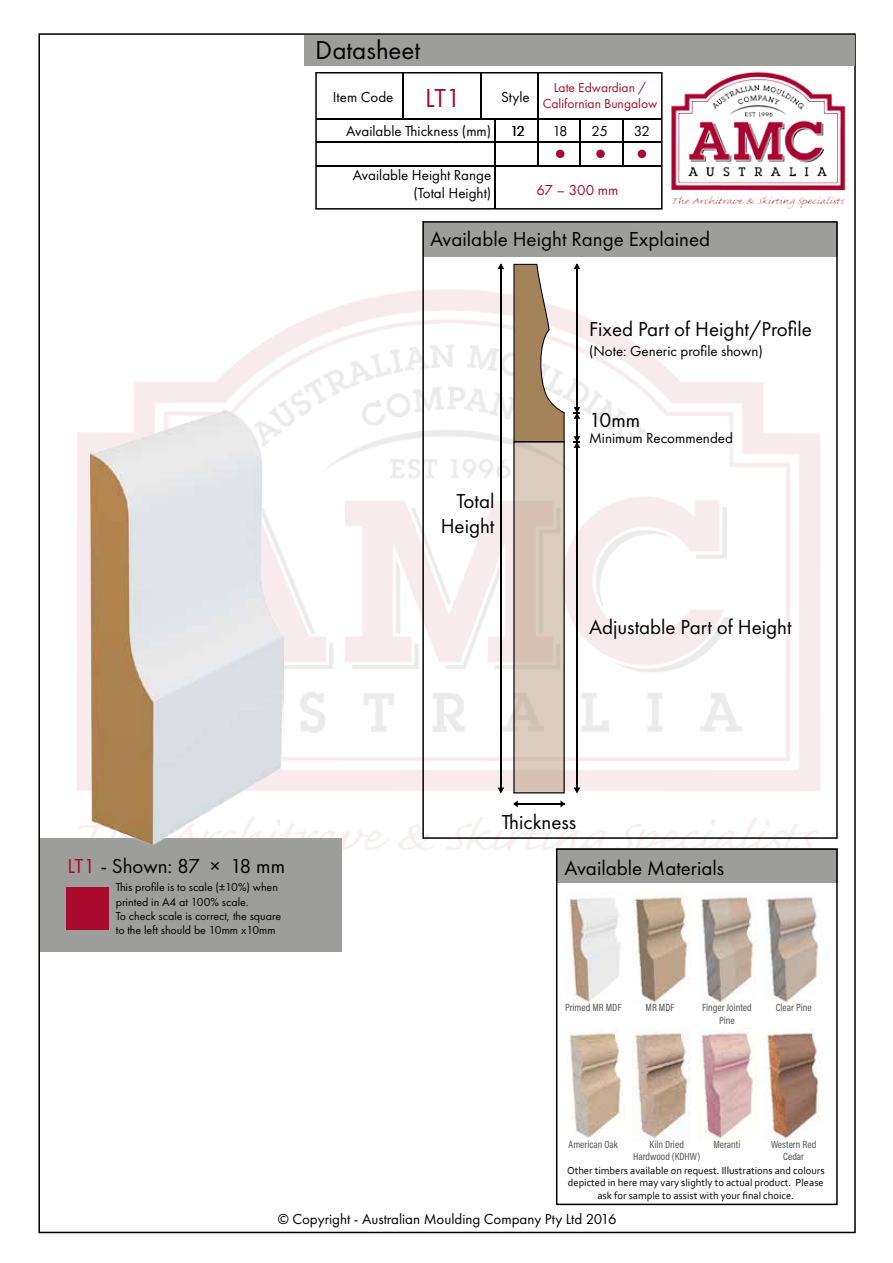
<style>
.page{position:relative;width:893px;height:1263px;background:#fff}
.page>*{position:absolute;margin:0;border:0;box-sizing:border-box;transform-origin:0 0}
.t1{font:27px "Futura PT";color:#000}
.t2{font:27px "Futura PT";color:#a90a2e}
.t3{font:21px/25.2px "Futura PT";color:#000;text-align:right}
.t4{font:15px/18px "Futura PT";color:#000;text-align:right}
.t5{font:15px "Futura PT";color:#a90a2e}
.t6{font:13.5px "Futura PT";color:#a90a2e}
.t7{font:12px/14.4px "Futura PT";color:#000}
.t8{font:10.5px/12.6px "Corbel";color:#000;text-align:center}
.t9{font:10.5px/12.6px "Acumin Pro Cond";color:#525251;text-align:center}
.s1{color:#a90a2e}
</style>
<div class="page">
<img style="left:77px;top:268px;width:754px;height:615px">
<img style="left:699px;top:1028px;width:57px;height:111px">
<img style="left:567px;top:1028px;width:54px;height:110px">
<img style="left:633px;top:1028px;width:57px;height:111px">
<img style="left:765px;top:1028px;width:57px;height:111px">
<img style="left:633px;top:892px;width:57px;height:112px">
<img style="left:699px;top:896px;width:55px;height:107px">
<img style="left:765px;top:896px;width:54px;height:107px">
<div style="left:40px;top:838px;width:302px;height:113px;background:#9d9d9c"></div>
<img style="left:91px;top:409px;width:193px;height:435px">
<div style="left:66px;top:887px;width:43px;height:42px;background:#a90a2e"></div>
<div style="left:424px;top:223px;width:414px;height:34px;background:#9d9d9c"></div>
<div style="left:556px;top:848px;width:282px;height:34px;background:#9d9d9c"></div>
<div style="left:304px;top:35px;width:550px;height:31px;background:#9d9d9c"></div>
<svg style="left:315px;top:72px;width:348px;height:138px"></svg>
<hr style="left:316px;top:118px;width:346px;height:1px;background:#000">
<hr style="left:316px;top:141px;width:346px;height:2px;background:#000">
<hr style="left:316px;top:165px;width:346px;height:1px;background:#000">
<hr style="left:402px;top:73px;width:2px;height:46px;background:#000">
<hr style="left:480px;top:73px;width:1px;height:46px;background:#000">
<hr style="left:494px;top:118px;width:2px;height:91px;background:#000">
<hr style="left:537px;top:118px;width:1px;height:48px;background:#000">
<hr style="left:579px;top:119px;width:2px;height:47px;background:#000">
<hr style="left:622px;top:118px;width:1px;height:48px;background:#000">
<hr style="left:537px;top:73px;width:1px;height:46px;background:#000">
<div style="left:556px;top:150px;width:8px;height:8px;background:#a90a2e;border-radius:50%"></div>
<div style="left:596px;top:150px;width:9px;height:8px;background:#a90a2e;border-radius:50%"></div>
<div style="left:638px;top:150px;width:8px;height:8px;background:#a90a2e;border-radius:50%"></div>
<img style="left:671px;top:71px;width:175px;height:138px">
<svg style="left:513px;top:263px;width:52px;height:178px"></svg>
<hr style="left:500px;top:264px;width:1px;height:528px;background:#000">
<svg style="left:498px;top:263px;width:6px;height:6px"></svg>
<svg style="left:498px;top:787px;width:6px;height:6px"></svg>
<svg style="left:574px;top:787px;width:6px;height:6px"></svg>
<svg style="left:574px;top:436px;width:6px;height:12px"></svg>
<svg style="left:574px;top:407px;width:6px;height:12px"></svg>
<hr style="left:514px;top:803px;width:50px;height:1px;background:#000">
<svg style="left:560px;top:800px;width:5px;height:7px"></svg>
<svg style="left:513px;top:800px;width:5px;height:7px"></svg>
<div style="left:514px;top:442px;width:50px;height:351px;background:#d9ccbc"></div>
<hr style="left:576px;top:264px;width:1px;height:528px;background:#000">
<svg style="left:574px;top:263px;width:6px;height:6px"></svg>
<img style="left:568px;top:897px;width:52px;height:105px">
<div style="left:556px;top:848px;width:282px;height:357px;border:2px solid #000"></div>
<div style="left:422px;top:221px;width:416px;height:618px;border:2px solid #000"></div>
<h1 class="t1" style="left:315px;top:34px;width:106px">Datasheet</h1>
<p class="t6" style="left:554px;top:79px;width:94px">Late Edwardian /</p>
<h1 class="t2" style="left:425px;top:82px;width:38px">LT1</h1>
<p class="t6" style="left:543px;top:96px;width:116px">Californian Bungalow</p>
<p class="t4" style="left:346px;top:122px;width:147px">Available Thickness (mm)</p>
<p class="t4" style="left:333px;top:88px;width:62px">Item Code</p>
<p class="t4" style="left:501px;top:88px;width:30px">Style</p>
<p class="t4" style="left:553px;top:122px;width:17px">18</p>
<p class="t4" style="left:591px;top:122px;width:18px">25</p>
<p class="t4" style="left:634px;top:122px;width:18px">32</p>
<p class="t4" style="left:510px;top:122px;width:16px">12</p>
<p class="t4" style="left:353px;top:166px;width:140px">Available Height Range (Total Height)</p>
<p class="t5" style="left:536px;top:181px;width:83px">67 – 300 mm</p>
<h2 class="t3" style="left:430px;top:226px;width:282px">Available Height Range Explained</h2>
<h2 class="t3" style="left:589px;top:316px;width:224px">Fixed Part of Height/Profile</h2>
<p class="t4" style="left:589px;top:342px;width:175px">(Note: Generic profile shown)</p>
<h2 class="t3" style="left:589px;top:407px;width:53px">10mm</h2>
<h2 class="t3" style="left:67px;top:853px;width:219px"><span class="s1">LT1</span> - Shown: 87 × 18 mm</h2>
<p class="t7" style="left:116px;top:880px;width:167px">This profile is to scale (±10%) when printed in A4 at 100% scale.<br>To check scale is correct, the square to the left should be 10mm x10mm</p>
<h2 class="t3" style="left:441px;top:488px;width:55px">Total<br>Height</h2>
<p class="t4" style="left:589px;top:429px;width:145px">Minimum Recommended</p>
<h2 class="t3" style="left:589px;top:614px;width:204px">Adjustable Part of Height</h2>
<h2 class="t3" style="left:502px;top:809px;width:76px">Thickness</h2>
<h2 class="t3" style="left:564px;top:856px;width:161px">Available Materials</h2>
<p class="t9" style="left:565px;top:1001px;width:58px">Primed MR MDF</p>
<p class="t9" style="left:646px;top:1001px;width:30px">MR MDF</p>
<p class="t9" style="left:702px;top:1001px;width:51px">Finger Jointed<br>Pine</p>
<p class="t9" style="left:776px;top:1001px;width:37px">Clear Pine</p>
<p class="t9" style="left:569px;top:1137px;width:51px">American Oak</p>
<p class="t9" style="left:633px;top:1137px;width:69px">Kiln Dried<br>Hardwood (KDHW)</p>
<p class="t9" style="left:713px;top:1137px;width:29px">Meranti</p>
<p class="t9" style="left:771px;top:1137px;width:47px">Western Red<br>Cedar</p>
<p class="t8" style="left:567px;top:1164px;width:259px">Other timbers available on request. Illustrations and colours depicted in here may vary slightly to actual product. Please ask for sample to assist with your final choice.</p>
<p class="t4" style="left:278px;top:1210px;width:340px">© Copyright - Australian Moulding Company Pty Ltd 2016</p>
</div>
